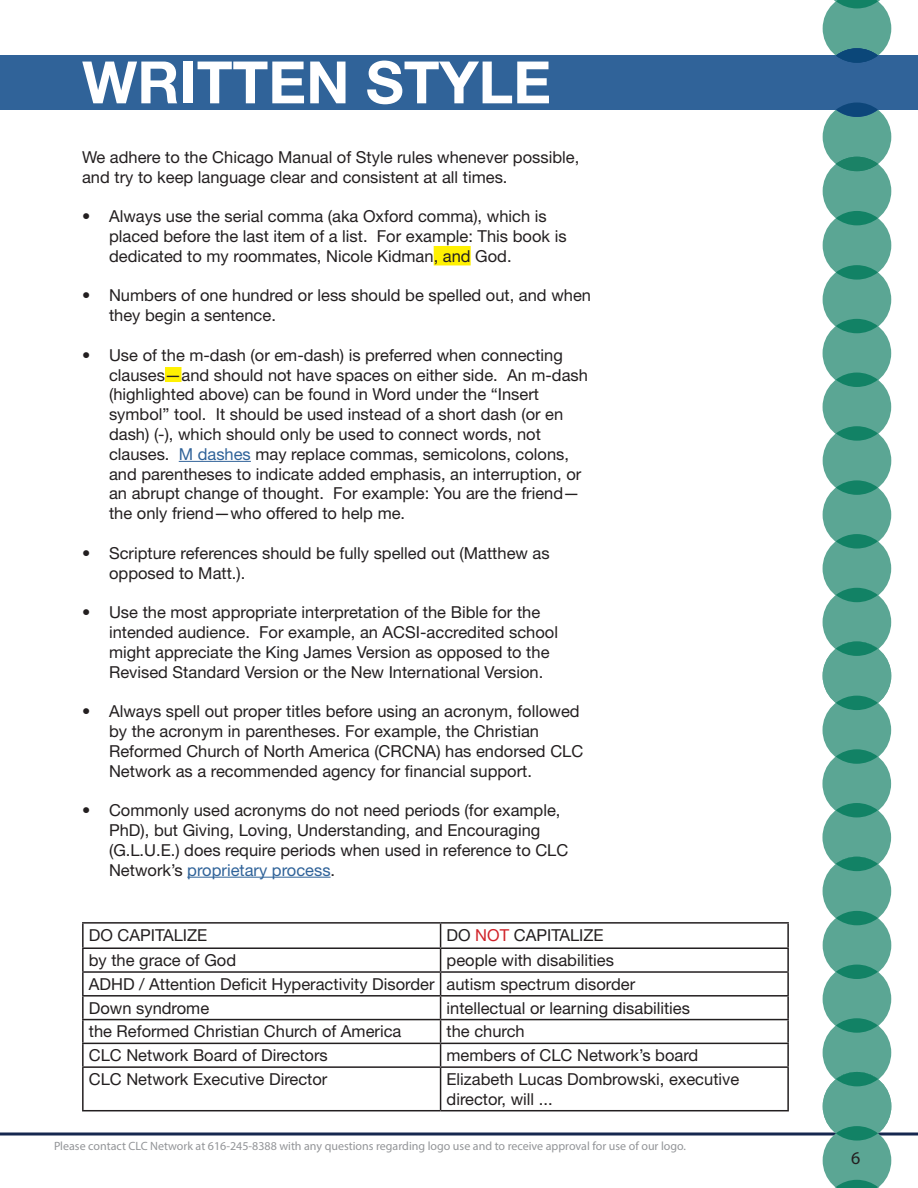
<style>
.page{position:relative;width:918px;height:1188px;background:#fff}
.page>*{position:absolute;margin:0;border:0;box-sizing:border-box;transform-origin:0 0}
.t1{font:700 58.5px "Helvetica Neue LT Std";color:#fff}
.t2{font:18px "Myriad Pro";color:#231f20}
.t3{font:16.5px/19.8px "Helvetica Neue LT Std";color:#231f20}
.t4{font:12px "Myriad Pro";color:#939598}
.s1{color:#306399}
.s2{color:#d1232a}
</style>
<div class="page">
<div style="left:0;top:55px;width:918px;height:54px;background:#306399"></div>
<div style="left:434px;top:246px;width:37px;height:19px;background:#fff101"></div>
<div style="left:165px;top:367px;width:16px;height:15px;background:#fff101"></div>
<hr style="left:179px;top:461px;width:72px;height:1px;background:#306399">
<hr style="left:187px;top:877px;width:144px;height:1px;background:#306399">
<svg style="left:0;top:1132px;width:918px;height:4px;background:#505c7a"></svg>
<div style="left:823px;top:103px;width:68px;height:68px;background:#5ba694;border-radius:50%"></div>
<div style="left:823px;top:157px;width:68px;height:68px;background:#5ba694;border-radius:50%"></div>
<div style="left:823px;top:211px;width:68px;height:69px;background:#5ba694;border-radius:50%"></div>
<div style="left:836px;top:211px;width:42px;height:14px;background:#128265;border-radius:50%"></div>
<div style="left:823px;top:265px;width:68px;height:69px;background:#5ba694;border-radius:50%"></div>
<svg style="left:836px;top:265px;width:42px;height:15px"></svg>
<div style="left:823px;top:319px;width:68px;height:69px;background:#5ba694;border-radius:50%"></div>
<div style="left:836px;top:319px;width:42px;height:14px;background:#128265;border-radius:50%"></div>
<div style="left:823px;top:373px;width:68px;height:68px;background:#5ba694;border-radius:50%"></div>
<div style="left:836px;top:373px;width:42px;height:14px;background:#128265;border-radius:50%"></div>
<div style="left:823px;top:426px;width:68px;height:69px;background:#5ba694;border-radius:50%"></div>
<svg style="left:836px;top:426px;width:42px;height:15px"></svg>
<div style="left:823px;top:480px;width:68px;height:69px;background:#5ba694;border-radius:50%"></div>
<svg style="left:836px;top:480px;width:42px;height:15px"></svg>
<div style="left:823px;top:534px;width:68px;height:69px;background:#5ba694;border-radius:50%"></div>
<svg style="left:836px;top:534px;width:42px;height:15px"></svg>
<div style="left:823px;top:588px;width:68px;height:68px;background:#5ba694;border-radius:50%"></div>
<div style="left:836px;top:588px;width:42px;height:14px;background:#128265;border-radius:50%"></div>
<div style="left:823px;top:641px;width:68px;height:69px;background:#5ba694;border-radius:50%"></div>
<div style="left:823px;top:696px;width:68px;height:68px;background:#5ba694;border-radius:50%"></div>
<div style="left:836px;top:696px;width:42px;height:14px;background:#128265;border-radius:50%"></div>
<svg style="left:836px;top:641px;width:42px;height:15px"></svg>
<div style="left:823px;top:749px;width:68px;height:69px;background:#5ba694;border-radius:50%"></div>
<svg style="left:836px;top:749px;width:42px;height:15px"></svg>
<div style="left:823px;top:803px;width:68px;height:69px;background:#5ba694;border-radius:50%"></div>
<div style="left:836px;top:803px;width:42px;height:14px;background:#128265;border-radius:50%"></div>
<div style="left:823px;top:857px;width:68px;height:68px;background:#5ba694;border-radius:50%"></div>
<div style="left:836px;top:857px;width:42px;height:14px;background:#128265;border-radius:50%"></div>
<div style="left:823px;top:911px;width:68px;height:69px;background:#5ba694;border-radius:50%"></div>
<div style="left:836px;top:911px;width:42px;height:14px;background:#128265;border-radius:50%"></div>
<div style="left:823px;top:965px;width:68px;height:68px;background:#5ba694;border-radius:50%"></div>
<div style="left:836px;top:965px;width:42px;height:14px;background:#128265;border-radius:50%"></div>
<div style="left:823px;top:1018px;width:68px;height:69px;background:#5ba694;border-radius:50%"></div>
<svg style="left:836px;top:1018px;width:42px;height:15px"></svg>
<div style="left:823px;top:1072px;width:68px;height:69px;background:#5ba694;border-radius:50%"></div>
<div style="left:836px;top:1072px;width:42px;height:14px;background:#128265;border-radius:50%"></div>
<svg style="left:823px;top:1126px;width:68px;height:62px;background:#61a897"></svg>
<svg style="left:823px;top:0;width:68px;height:56px;background:#69ad9d"></svg>
<div style="left:836px;top:157px;width:42px;height:14px;background:#1b8266;border-radius:50%"></div>
<div style="left:836px;top:103px;width:42px;height:14px;background:#0d467a;border-radius:50%"></div>
<div style="left:836px;top:48px;width:42px;height:15px;background:#0b4779;border-radius:50%"></div>
<hr style="left:82px;top:922px;width:359px;height:2px;background:#231f20">
<hr style="left:82px;top:924px;width:2px;height:23px;background:#231f20">
<hr style="left:441px;top:922px;width:348px;height:2px;background:#231f20">
<hr style="left:787px;top:924px;width:2px;height:23px;background:#231f20">
<hr style="left:82px;top:947px;width:359px;height:2px;background:#231f20">
<hr style="left:82px;top:949px;width:2px;height:22px;background:#231f20">
<hr style="left:441px;top:947px;width:348px;height:2px;background:#231f20">
<hr style="left:787px;top:949px;width:2px;height:22px;background:#231f20">
<hr style="left:82px;top:971px;width:359px;height:2px;background:#231f20">
<hr style="left:82px;top:973px;width:2px;height:22px;background:#231f20">
<hr style="left:441px;top:971px;width:348px;height:2px;background:#231f20">
<hr style="left:787px;top:973px;width:2px;height:22px;background:#231f20">
<hr style="left:82px;top:995px;width:359px;height:2px;background:#231f20">
<hr style="left:82px;top:997px;width:2px;height:22px;background:#231f20">
<hr style="left:441px;top:995px;width:348px;height:2px;background:#231f20">
<hr style="left:787px;top:997px;width:2px;height:22px;background:#231f20">
<hr style="left:82px;top:1019px;width:359px;height:1px;background:#231f20">
<hr style="left:82px;top:1020px;width:2px;height:23px;background:#231f20">
<hr style="left:441px;top:1019px;width:348px;height:1px;background:#231f20">
<hr style="left:787px;top:1020px;width:2px;height:23px;background:#231f20">
<hr style="left:82px;top:1043px;width:359px;height:1px;background:#231f20">
<hr style="left:82px;top:1044px;width:2px;height:22px;background:#231f20">
<hr style="left:441px;top:1043px;width:348px;height:1px;background:#231f20">
<svg style="left:440px;top:924px;width:1px;height:142px"></svg>
<hr style="left:787px;top:1044px;width:2px;height:22px;background:#231f20">
<hr style="left:82px;top:1066px;width:359px;height:2px;background:#231f20">
<hr style="left:82px;top:1068px;width:2px;height:42px;background:#231f20">
<hr style="left:441px;top:1066px;width:348px;height:2px;background:#231f20">
<hr style="left:440px;top:1068px;width:1px;height:42px;background:#231f20">
<hr style="left:787px;top:1068px;width:2px;height:42px;background:#231f20">
<hr style="left:82px;top:1110px;width:359px;height:1px;background:#231f20">
<hr style="left:441px;top:1110px;width:348px;height:1px;background:#231f20">
<p class="t1" style="left:82px;top:46px;width:471px">WRITTEN STYLE</p>
<p class="t3" style="left:82px;top:147px;width:499px">We adhere to the Chicago Manual of Style rules whenever possible, and try to keep language clear and consistent at all times.</p>
<p class="t3" style="left:109px;top:206px;width:459px;text-indent:-27px">• Always use the serial comma (aka Oxford comma), which is placed before the last item of a list. For example: This book is dedicated to my roommates, Nicole Kidman, and God.</p>
<p class="t3" style="left:109px;top:285px;width:483px;text-indent:-27px">• Numbers of one hundred or less should be spelled out, and when they begin a sentence.</p>
<p class="t3" style="left:109px;top:345px;width:480px;text-indent:-27px">• Use of the m-dash (or em-dash) is preferred when connecting clauses—and should not have spaces on either side. An m-dash (highlighted above) can be found in Word under the “Insert symbol” tool. It should be used instead of a short dash (or en dash) (-), which should only be used to connect words, not clauses. <span class="s1">M dashes</span> may replace commas, semicolons, colons, and parentheses to indicate added emphasis, an interruption, or an abrupt change of thought. For example: You are the friend— the only friend—who offered to help me.</p>
<p class="t3" style="left:109px;top:543px;width:442px;text-indent:-27px">• Scripture references should be fully spelled out (Matthew as opposed to Matt.).</p>
<p class="t3" style="left:109px;top:602px;width:450px;text-indent:-27px">• Use the most appropriate interpretation of the Bible for the intended audience. For example, an ACSI-accredited school might appreciate the King James Version as opposed to the Revised Standard Version or the New International Version.</p>
<p class="t3" style="left:109px;top:701px;width:476px;text-indent:-27px">• Always spell out proper titles before using an acronym, followed by the acronym in parentheses. For example, the Christian Reformed Church of North America (CRCNA) has endorsed CLC Network as a recommended agency for financial support.</p>
<p class="t3" style="left:109px;top:800px;width:461px;text-indent:-27px">• Commonly used acronyms do not need periods (for example, PhD), but Giving, Loving, Understanding, and Encouraging (G.L.U.E.) does require periods when used in reference to CLC Network’s <span class="s1">proprietary process</span>.</p>
<p class="t3" style="left:89px;top:925px;width:120px">DO CAPITALIZE</p>
<p class="t3" style="left:447px;top:925px;width:159px">DO <span class="s2">NOT</span> CAPITALIZE</p>
<p class="t3" style="left:89px;top:950px;width:149px">by the grace of God</p>
<p class="t3" style="left:447px;top:950px;width:169px">people with disabilities</p>
<p class="t3" style="left:89px;top:974px;width:347px">ADHD / Attention Deficit Hyperactivity Disorder</p>
<p class="t3" style="left:447px;top:974px;width:190px">autism spectrum disorder</p>
<p class="t3" style="left:89px;top:998px;width:122px">Down syndrome</p>
<p class="t3" style="left:447px;top:998px;width:245px">intellectual or learning disabilities</p>
<p class="t3" style="left:89px;top:1021px;width:314px">the Reformed Christian Church of America</p>
<p class="t3" style="left:447px;top:1021px;width:80px">the church</p>
<p class="t3" style="left:89px;top:1045px;width:240px">CLC Network Board of Directors</p>
<p class="t3" style="left:447px;top:1045px;width:253px">members of CLC Network’s board</p>
<p class="t3" style="left:89px;top:1069px;width:240px">CLC Network Executive Director</p>
<p class="t3" style="left:447px;top:1069px;width:294px">Elizabeth Lucas Dombrowski, executive director, will ...</p>
<p class="t4" style="left:54px;top:1139px;width:634px">Please contact CLC Network at 616-245-8388 with any questions regarding logo use and to receive approval for use of our logo.</p>
<p class="t2" style="left:851px;top:1147px;width:11px">6</p>
</div>
